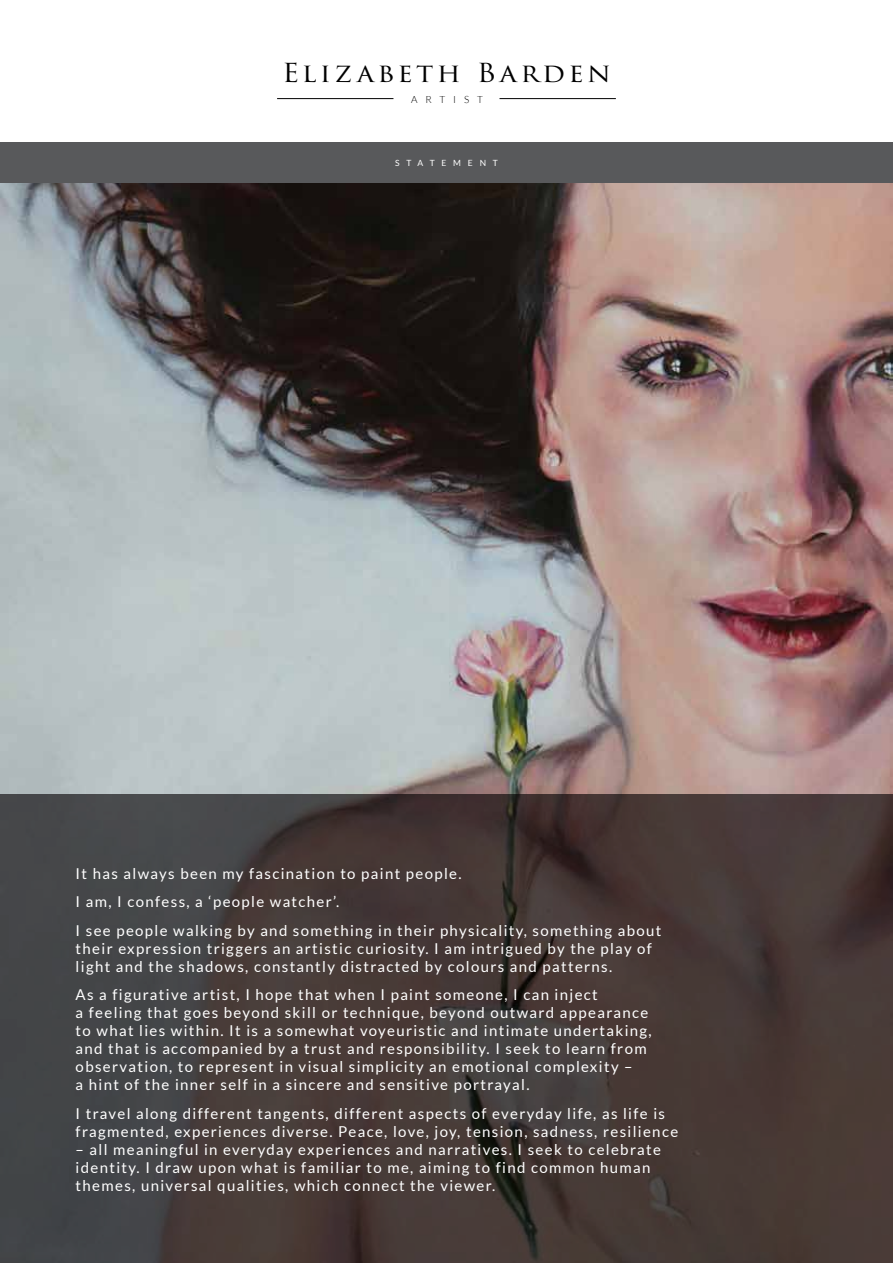
<style>
.page{position:relative;width:893px;height:1263px;background:#fff}
.page>*{position:absolute;margin:0;border:0;box-sizing:border-box;transform-origin:0 0}
.t1{font:25.5px "Trajan Pro 3";letter-spacing:.12em;color:#000;scale:1.11 1}
.t2{font:15px/18px "Lato";letter-spacing:.09em;color:#fff}
.t3{font:300 9.9px "Lato";letter-spacing:.8em;color:#000}
.t4{font:8.55px "Lato";letter-spacing:.8em;color:#fff}
</style>
<div class="page">
<img style="left:0;top:183px;width:893px;height:611px">
<svg style="left:0;top:794px;width:893px;height:469px;background:#453b3a"></svg>
<hr style="left:277px;top:98px;width:116px;height:1px;background:#000">
<hr style="left:499px;top:98px;width:117px;height:1px;background:#000">
<div style="left:0;top:142px;width:893px;height:41px;background:#58595b"></div>
<h1 class="t1" style="left:282px;top:55px;width:298px">Elizabeth Barden</h1>
<p class="t3" style="left:411px;top:94px;width:73px">ARTIST</p>
<p class="t4" style="left:395px;top:158px;width:104px">STATEMENT</p>
<p class="t2" style="left:76px;top:859px;width:587px;line-height:28.5px">It has always been my fascination to paint people.<br>I am, I confess, a ‘people watcher’.<br>I see people walking by and something in their physicality, something about</p>
<p class="t2" style="left:76px;top:939px;width:578px">their expression triggers an artistic curiosity. I am intrigued by the play of light and the shadows, constantly distracted by colours and patterns.</p>
<p class="t2" style="left:76px;top:986px;width:578px">As a figurative artist, I hope that when I paint someone, I can inject<br>a feeling that goes beyond skill or technique, beyond outward appearance to what lies within. It is a somewhat voyeuristic and intimate undertaking, and that is accompanied by a trust and responsibility. I seek to learn from observation, to represent in visual simplicity an emotional complexity –<br>a hint of the inner self in a sincere and sensitive portrayal.</p>
<p class="t2" style="left:76px;top:1104px;width:604px">I travel along different tangents, different aspects of everyday life, as life is fragmented, experiences diverse. Peace, love, joy, tension, sadness, resilience</p>
<p class="t2" style="left:76px;top:1140px;width:587px">– all meaningful in everyday experiences and narratives. I seek to celebrate identity. I draw upon what is familiar to me, aiming to find common human themes, universal qualities, which connect the viewer.</p>
</div>
